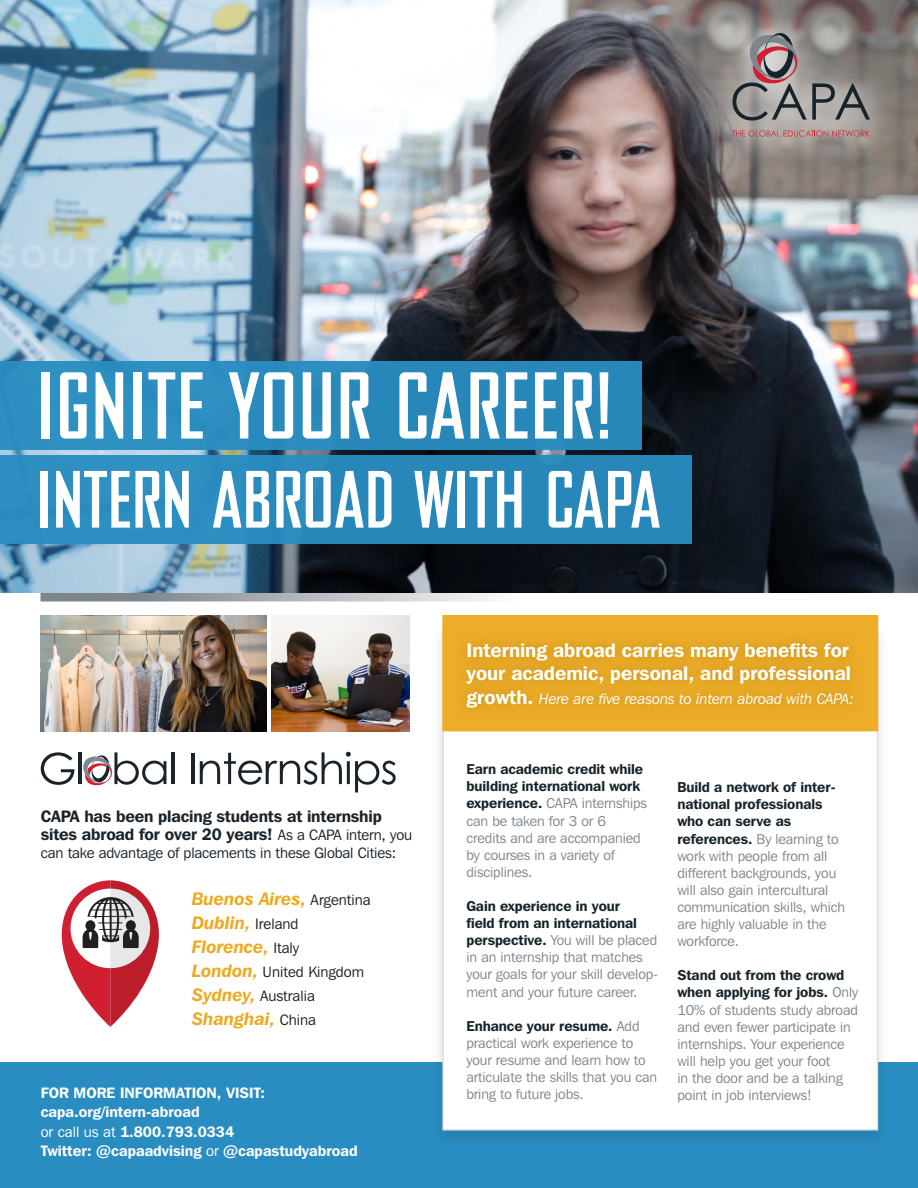
<style>
.page{position:relative;width:918px;height:1188px;background:#fff}
.page>*{position:absolute;margin:0;border:0;box-sizing:border-box;transform-origin:0 0}
.t1{font:700 86.7px "Bureau Agency";letter-spacing:.01em;color:#fff}
.t2{font:700 74.25px "Bureau Agency";color:#fff}
.t3{font:600 19.5px/23.4px "Franklin Gothic IT Cby BT";color:#fff}
.t4{font:italic 600 18px "Franklin Gothic IT Cby BT";color:#eda91e}
.t5{font:600 16.5px/18px "Franklin Gothic IT Cby BT";letter-spacing:-.01em;color:#1a232a}
.t6{font:600 15px "Franklin Gothic IT Cby BT";color:#fff}
.t7{font:15px "Franklin Gothic IT Cby BT";letter-spacing:-.01em;color:#1a232a}
.t8{font:italic 15px "Franklin Gothic IT Cby BT";color:#fff}
.t9{font:15px "Franklin Gothic IT Cby BT";color:#231f20}
.t10{font:14.25px/17.1px "Franklin Gothic IT Cby BT";letter-spacing:-.005em;color:#7e868d}
.s1{font-weight:400;font-size:15px}
.s2{font-weight:400;font-style:normal;font-size:15px;color:#231f20}
.s3{font-weight:600;font-style:italic;font-size:18px;color:#eda91e}
.s4{font-weight:400}
.s5{font-weight:600;font-style:normal;font-size:19.5px}
.s6{font-weight:600;color:#17232a}
</style>
<div class="page">
<img style="left:41px;top:616px;width:225px;height:115px">
<div style="left:0;top:1062px;width:918px;height:126px;background:#298dc1"></div>
<div style="left:431px;top:623px;width:459px;height:527px;background:#231f20;opacity:.15"></div>
<div style="left:442px;top:627px;width:436px;height:504px;background:#fff;border:2px solid #dedfe1"></div>
<svg style="left:40px;top:592px;width:875px;height:10px"></svg>
<svg style="left:41px;top:752px;width:33px;height:33px"></svg>
<hr style="left:78px;top:752px;width:3px;height:32px;background:#1a232a">
<hr style="left:172px;top:752px;width:3px;height:32px;background:#1a232a">
<hr style="left:191px;top:753px;width:3px;height:31px;background:#1a232a">
<svg style="left:200px;top:752px;width:196px;height:40px"></svg>
<svg style="left:83px;top:752px;width:83px;height:34px"></svg>
<div style="left:442px;top:615px;width:436px;height:116px;background:#edad29"></div>
<div style="left:454px;top:630px;width:411px;height:90px;background:#e5a625"></div>
<img style="left:0;top:0;width:918px;height:592px">
<svg style="left:704px;top:5px;width:193px;height:161px;background:#8a837f"></svg>
<svg style="left:733px;top:33px;width:137px;height:88px;background:#908989"></svg>
<svg style="left:732px;top:130px;width:138px;height:7px"></svg>
<div style="left:0;top:455px;width:691px;height:88px;background:#2787ba"></div>
<div style="left:0;top:361px;width:642px;height:88px;background:#298dc1"></div>
<svg style="left:61px;top:880px;width:98px;height:147px"></svg>
<img style="left:271px;top:615px;width:138px;height:116px">
<p class="t1" style="left:36px;top:359px;width:578px">IGNITE YOUR CAREER!</p>
<p class="t2" style="left:36px;top:460px;width:626px">INTERN ABROAD WITH CAPA</p>
<p class="t5" style="left:41px;top:807px;width:373px">CAPA has been placing students at internship sites abroad for over 20 years! <span class="s1">As a CAPA intern, you</span></p>
<p class="t7" style="left:41px;top:844px;width:357px">can take advantage of placements in these Global Cities:</p>
<p class="t4" style="left:192px;top:888px;width:181px">Buenos Aires, <span class="s2">Argentina</span></p>
<p class="t4" style="left:192px;top:912px;width:108px">Dublin, <span class="s2">Ireland</span></p>
<p class="t4" style="left:192px;top:936px;width:109px">Florence, <span class="s2">Italy</span></p>
<p class="t9" style="left:192px;top:963px;width:174px"><span class="s3">London,</span> United Kingdom</p>
<p class="t9" style="left:192px;top:987px;width:125px"><span class="s3">Sydney,</span> Australia</p>
<p class="t4" style="left:192px;top:1008px;width:126px">Shanghai, <span class="s2">China</span></p>
<p class="t6" style="left:41px;top:1083px;width:226px">FOR MORE INFORMATION, VISIT:</p>
<p class="t6" style="left:41px;top:1103px;width:160px">capa.org/intern-abroad</p>
<p class="t6" style="left:41px;top:1122px;width:195px"><span class="s4">or call us at</span> 1.800.793.0334</p>
<p class="t6" style="left:41px;top:1142px;width:319px">Twitter: @capaadvising <span class="s4">or</span> @capastudyabroad</p>
<p class="t3" style="left:466px;top:638px;width:386px">Interning abroad carries many benefits for your academic, personal, and professional</p>
<p class="t8" style="left:466px;top:689px;width:389px"><span class="s5">growth.</span> Here are five reasons to intern abroad with CAPA:</p>
<p class="t10" style="left:466px;top:761px;width:182px"><span class="s6">Earn academic credit while building international work experience.</span> CAPA internships can be taken for 3 or 6 credits and are accompanied by courses in a variety of disciplines.</p>
<p class="t10" style="left:466px;top:897px;width:193px"><span class="s6">Gain experience in your<br>field from an international perspective.</span> You will be placed in an internship that matches your goals for your skill develop&shy;ment and your future career.</p>
<p class="t10" style="left:466px;top:1017px;width:192px"><span class="s6">Enhance your resume.</span> Add practical work experience to your resume and learn how to articulate the skills that you can bring to future jobs.</p>
<p class="t10" style="left:677px;top:779px;width:169px"><span class="s6">Build a network of inter&shy;national professionals who can serve as references.</span> By learning to work with people from all different backgrounds, you will also gain intercultural communication skills, which are highly valuable in the workforce.</p>
<p class="t10" style="left:677px;top:967px;width:182px"><span class="s6">Stand out from the crowd when applying for jobs.</span> Only<br>10% of students study abroad and even fewer participate in internships. Your experience will help you get your foot<br>in the door and be a talking point in job interviews!</p>
</div>
